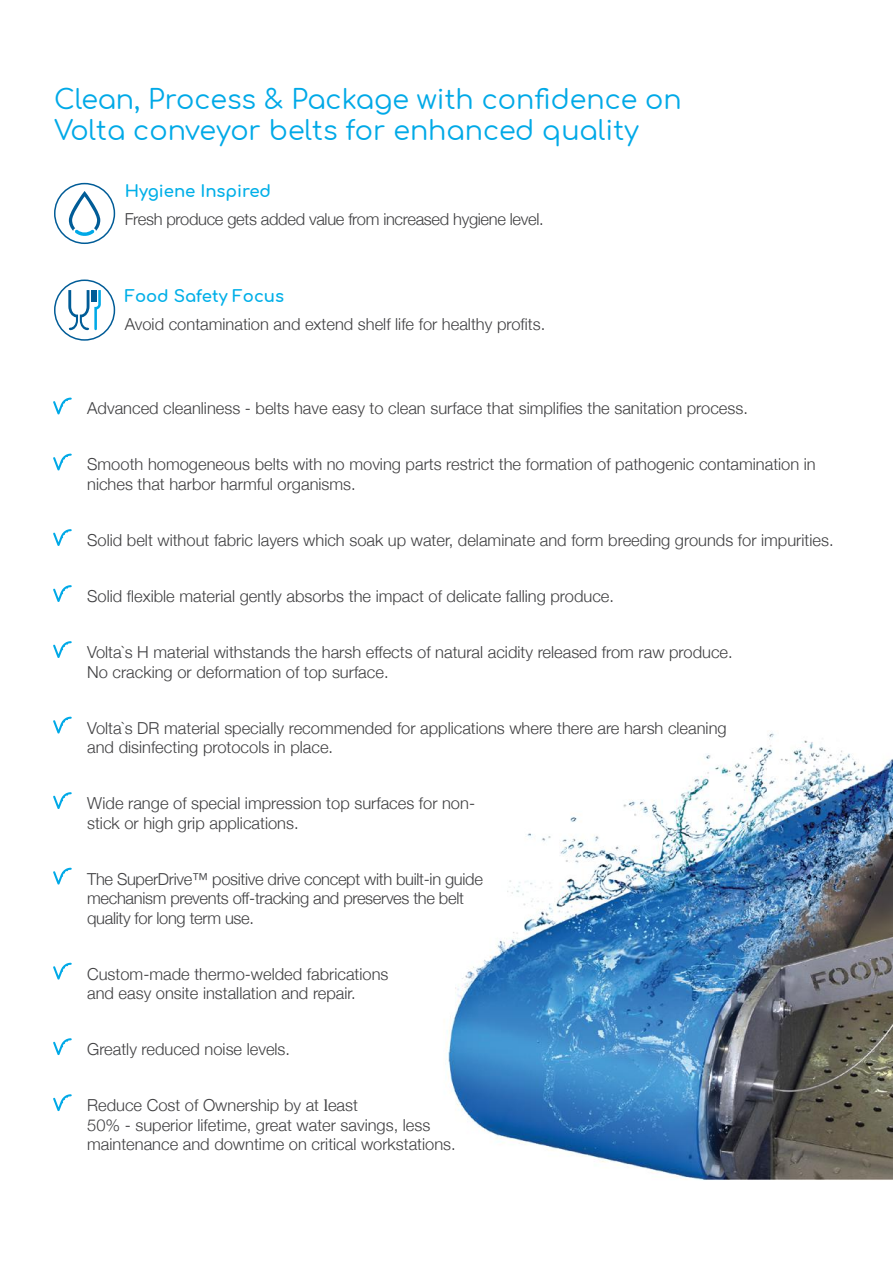
<style>
.page{position:relative;width:893px;height:1263px;background:#fff}
.page>*{position:absolute;margin:0;border:0;box-sizing:border-box;transform-origin:0 0}
.t1{font:27px/31.5px "Comfortaa";color:#00a9e7}
.t2{font:300 16.5px/19.5px "Helvetica Neue";color:#404042}
.t3{font:300 16.5px/19.5px "Helvetica Neue";letter-spacing:-.02em;color:#404042}
.t4{font:700 16.5px "Comfortaa";color:#00afe8}
.s1{font-family:"Adobe Hebrew";font-weight:400}
</style>
<div class="page">
<img style="left:445px;top:732px;width:448px;height:448px">
<div style="left:54px;top:183px;width:61px;height:61px;border:2px solid #005c97;border-radius:50%"></div>
<svg style="left:69px;top:191px;width:31px;height:45px"></svg>
<div style="left:54px;top:279px;width:61px;height:62px;border:2px solid #005c97;border-radius:50%"></div>
<svg style="left:68px;top:290px;width:33px;height:40px"></svg>
<svg style="left:53px;top:398px;width:19px;height:16px"></svg>
<svg style="left:53px;top:454px;width:19px;height:16px"></svg>
<svg style="left:53px;top:529px;width:19px;height:17px"></svg>
<svg style="left:53px;top:585px;width:19px;height:17px"></svg>
<svg style="left:53px;top:641px;width:19px;height:17px"></svg>
<svg style="left:53px;top:717px;width:19px;height:16px"></svg>
<svg style="left:53px;top:792px;width:19px;height:17px"></svg>
<svg style="left:53px;top:868px;width:19px;height:16px"></svg>
<svg style="left:53px;top:963px;width:19px;height:16px"></svg>
<svg style="left:53px;top:1038px;width:19px;height:17px"></svg>
<svg style="left:53px;top:1094px;width:19px;height:17px"></svg>
<h1 class="t1" style="left:54px;top:80px;width:629px">Clean, Process &amp; Package with confidence on<br>Volta conveyor belts for enhanced quality</h1>
<p class="t4" style="left:125px;top:176px;width:148px">Hygiene Inspired</p>
<p class="t3" style="left:125px;top:209px;width:420px">Fresh produce gets added value from increased hygiene level.</p>
<p class="t4" style="left:125px;top:281px;width:161px">Food Safety Focus</p>
<p class="t2" style="left:125px;top:313px;width:422px">Avoid contamination and extend shelf life for healthy profits.</p>
<p class="t2" style="left:87px;top:398px;width:662px">Advanced cleanliness - belts have easy to clean surface that simplifies the sanitation process.</p>
<p class="t2" style="left:87px;top:454px;width:730px">Smooth homogeneous belts with no moving parts restrict the formation of pathogenic contamination in niches that harbor harmful organisms.</p>
<p class="t2" style="left:87px;top:529px;width:748px">Solid belt without fabric layers which soak up water, delaminate and form breeding grounds for impurities.</p>
<p class="t2" style="left:87px;top:585px;width:528px">Solid flexible material gently absorbs the impact of delicate falling produce.</p>
<p class="t2" style="left:87px;top:641px;width:647px">Volta`s H material withstands the harsh effects of natural acidity released from raw produce.<br>No cracking or deformation of top surface.</p>
<p class="t2" style="left:87px;top:717px;width:641px">Volta`s DR material specially recommended for applications where there are harsh cleaning and disinfecting protocols in place.</p>
<p class="t2" style="left:87px;top:792px;width:389px">Wide range of special impression top surfaces for non&shy;stick or high grip applications.</p>
<p class="t3" style="left:87px;top:868px;width:397px">The SuperDrive™ positive drive concept with built-in guide mechanism prevents off-tracking and preserves the belt quality for long term use.</p>
<p class="t2" style="left:87px;top:963px;width:303px">Custom-made thermo-welded fabrications and easy onsite installation and repair.</p>
<p class="t2" style="left:87px;top:1038px;width:204px">Greatly reduced noise levels.</p>
<p class="t2" style="left:87px;top:1094px;width:370px">Reduce Cost of Ownership by at <span class="s1">l</span>east<br>50% - superior lifetime, great water savings, less maintenance and downtime on critical workstations.</p>
</div>
